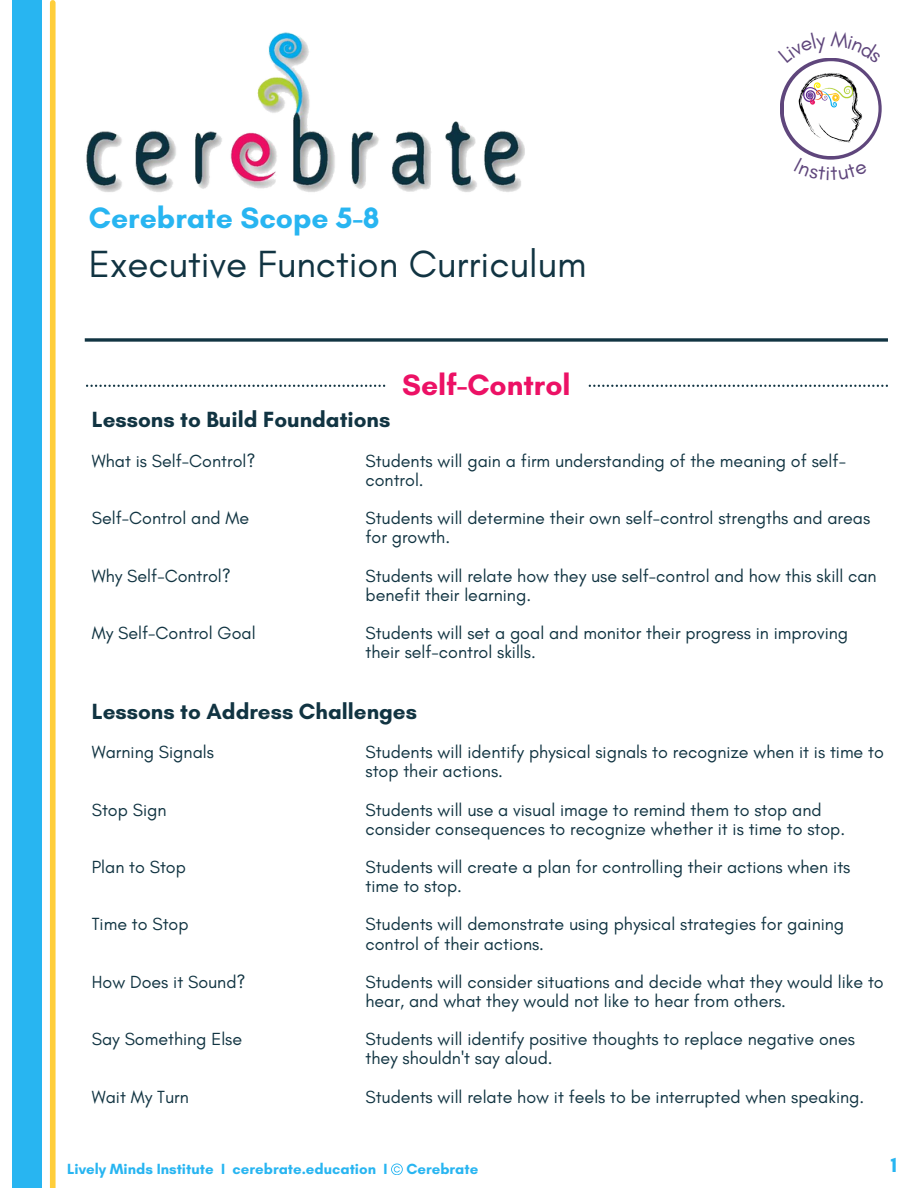
<style>
.page{position:relative;width:918px;height:1188px;background:#fff}
.page>*{position:absolute;margin:0;border:0;box-sizing:border-box;transform-origin:0 0}
.t1{font:38.55px "Glacial Indifference";color:#113442}
.t2{font:700 30px "Glacial Indifference";color:#28b5f1}
.t3{font:700 30px "Glacial Indifference";color:#ec1165}
.t4{font:700 22.35px "Glacial Indifference";color:#113442}
.t5{font:700 21px "Glacial Indifference";color:#28b5f1}
.t6{font:17.85px/19.2px "Glacial Indifference";color:#113442}
.t7{font:700 15px "Glacial Indifference";color:#28b5f1}
</style>
<div class="page">
<div style="left:12px;top:0;width:30px;height:1188px;background:#28b5f1"></div>
<div style="left:50px;top:3px;width:6px;height:1185px;background:#ffce3b"></div>
<img style="left:49px;top:0;width:476px;height:253px">
<svg style="left:780px;top:58px;width:102px;height:102px"></svg>
<div style="left:784px;top:61px;width:94px;height:95px;background:#fff;border-radius:50%"></div>
<img style="left:793px;top:69px;width:75px;height:80px">
<svg style="left:85px;top:338px;width:803px;height:4px;background:#35535f"></svg>
<svg style="left:589px;top:385px;width:299px;height:2px"></svg>
<svg style="left:86px;top:385px;width:299px;height:2px"></svg>
<svg style="left:391px;top:1163px;width:11px;height:12px"></svg>
<svg style="left:806px;top:58px;width:49px;height:6px"></svg>
<svg style="left:818px;top:158px;width:25px;height:2px"></svg>
<h4 class="t2" style="left:89px;top:199px;width:292px">Cerebrate Scope 5-8</h4>
<p class="t1" style="left:89px;top:240px;width:499px">Executive Function Curriculum</p>
<h2 class="t3" style="left:402px;top:367px;width:170px">Self-Control</h2>
<h5 class="t4" style="left:92px;top:406px;width:300px">Lessons to Build Foundations</h5>
<h5 class="t6" style="left:92px;top:451px;width:165px">What is Self-Control?</h5>
<p class="t6" style="left:365px;top:451px;width:482px">Students will gain a firm understanding of the meaning of self&shy;control.</p>
<p class="t6" style="left:365px;top:508px;width:506px">Students will determine their own self-control strengths and areas for growth.</p>
<p class="t6" style="left:365px;top:566px;width:513px">Students will relate how they use self-control and how this skill can benefit their learning.</p>
<p class="t6" style="left:365px;top:623px;width:484px">Students will set a goal and monitor their progress in improving their self-control skills.</p>
<h5 class="t6" style="left:92px;top:508px;width:159px">Self-Control and Me</h5>
<h5 class="t6" style="left:92px;top:566px;width:141px">Why Self-Control?</h5>
<h5 class="t6" style="left:92px;top:623px;width:165px">My Self-Control Goal</h5>
<p class="t4" style="left:92px;top:698px;width:327px">Lessons to Address Challenges</p>
<p class="t6" style="left:92px;top:743px;width:124px">Warning Signals</p>
<p class="t6" style="left:365px;top:743px;width:520px">Students will identify physical signals to recognize when it is time to stop their actions.</p>
<p class="t6" style="left:365px;top:800px;width:481px">Students will use a visual image to remind them to stop and consider consequences to recognize whether it is time to stop.</p>
<p class="t6" style="left:365px;top:857px;width:486px">Students will create a plan for controlling their actions when its time to stop.</p>
<p class="t6" style="left:365px;top:915px;width:480px">Students will demonstrate using physical strategies for gaining control of their actions.</p>
<p class="t6" style="left:365px;top:972px;width:520px">Students will consider situations and decide what they would like to hear, and what they would not like to hear from others.</p>
<p class="t6" style="left:365px;top:1029px;width:491px">Students will identify positive thoughts to replace negative ones they shouldn't say aloud.</p>
<p class="t6" style="left:365px;top:1087px;width:500px">Students will relate how it feels to be interrupted when speaking.</p>
<p class="t6" style="left:92px;top:800px;width:76px">Stop Sign</p>
<p class="t6" style="left:92px;top:857px;width:96px">Plan to Stop</p>
<p class="t6" style="left:92px;top:915px;width:98px">Time to Stop</p>
<p class="t6" style="left:92px;top:972px;width:155px">How Does it Sound?</p>
<p class="t6" style="left:92px;top:1029px;width:152px">Say Something Else</p>
<p class="t6" style="left:92px;top:1087px;width:99px">Wait My Turn</p>
<p class="t7" style="left:67px;top:1160px;width:322px">Lively Minds Institute I cerebrate.education I</p>
<p class="t7" style="left:406px;top:1160px;width:73px">Cerebrate</p>
<h5 class="t5" style="left:891px;top:1152px;width:8px">1</h5>
</div>
